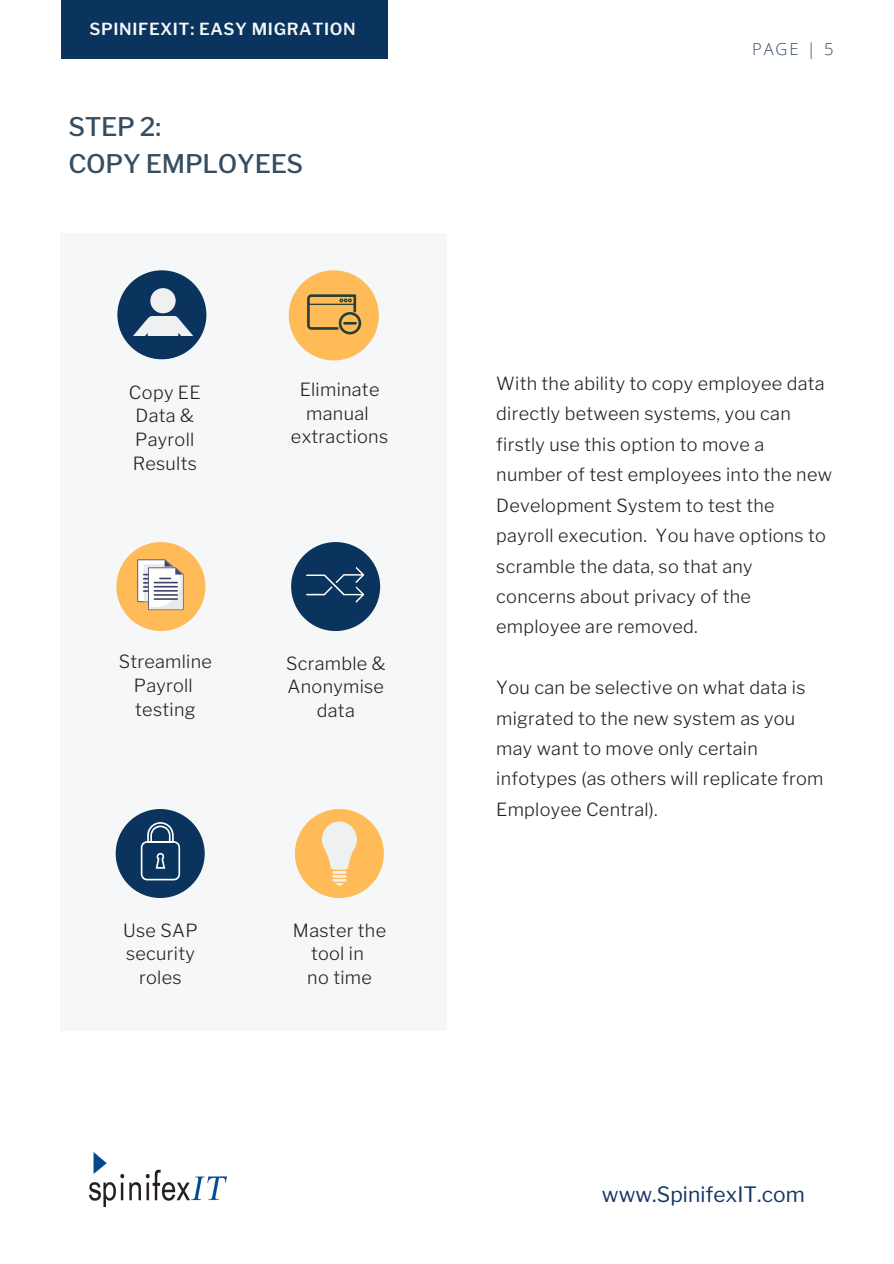
<style>
.page{position:relative;width:894px;height:1264px;background:#fff}
.page>*{position:absolute;margin:0;border:0;box-sizing:border-box;transform-origin:0 0}
.t1{font:500 25.5px "Libre Franklin";letter-spacing:-.01em;color:#364d62}
.t2{font:21px "Libre Franklin";letter-spacing:.005em;color:#163664}
.t3{font:300 18px/30.5px "Libre Franklin";letter-spacing:.015em;color:#222;text-align:center}
.t4{font:600 16.5px "Libre Franklin";letter-spacing:.04em;color:#f6f7f9}
.t5{font:300 16.5px "Open Sans";color:#364d62}
</style>
<div class="page">
<div style="left:61px;top:233px;width:386px;height:797px;background:#f6f7f9"></div>
<div style="left:288px;top:270px;width:91px;height:90px;background:#ffbb57;border-radius:50%"></div>
<div style="left:291px;top:542px;width:89px;height:89px;background:#0a335d;border-radius:50%"></div>
<div style="left:116px;top:809px;width:89px;height:89px;background:#0a335d;border-radius:50%"></div>
<div style="left:295px;top:809px;width:89px;height:89px;background:#ffbb57;border-radius:50%"></div>
<div style="left:116px;top:542px;width:89px;height:89px;background:#ffbb57;border-radius:50%"></div>
<svg style="left:322px;top:821px;width:35px;height:64px"></svg>
<svg style="left:141px;top:822px;width:39px;height:58px"></svg>
<svg style="left:307px;top:294px;width:54px;height:40px"></svg>
<svg style="left:137px;top:559px;width:46px;height:51px;background:#d7d1cd"></svg>
<hr style="left:153px;top:598px;width:25px;height:2px;background:#3e4568">
<svg style="left:306px;top:566px;width:58px;height:37px"></svg>
<div style="left:117px;top:270px;width:89px;height:89px;background:#0a335d;border-radius:50%"></div>
<div style="left:150px;top:288px;width:26px;height:25px;background:#eff0f2;border-radius:50%"></div>
<svg style="left:134px;top:316px;width:59px;height:19px"></svg>
<img style="left:89px;top:1152px;width:138px;height:54px">
<div style="left:61px;top:0;width:326px;height:59px;background:#0a335d"></div>
<p class="t4" style="left:89px;top:16px;width:268px">SPINIFEXIT: EASY MIGRATION</p>
<p class="t1" style="left:68px;top:106px;width:94px">STEP 2:</p>
<p class="t1" style="left:68px;top:143px;width:236px">COPY EMPLOYEES</p>
<p class="t3" style="left:129px;top:380px;width:73px;line-height:23.7px;text-align:left">Copy EE<br>Data &amp;<br>Payroll<br>Results</p>
<p class="t3" style="left:299px;top:377px;width:81px;line-height:23.7px">Eliminate manual</p>
<p class="t3" style="left:291px;top:421px;width:99px">extractions</p>
<p class="t3" style="left:119px;top:650px;width:95px;line-height:23.7px">Streamline<br>Payroll</p>
<p class="t3" style="left:135px;top:694px;width:62px">testing</p>
<p class="t3" style="left:286px;top:651px;width:101px;line-height:23.7px">Scramble &amp;<br>Anonymise data</p>
<p class="t3" style="left:123px;top:918px;width:76px;line-height:23.7px">Use SAP security roles</p>
<p class="t3" style="left:293px;top:918px;width:95px;line-height:23.7px">Master the tool in</p>
<p class="t3" style="left:307px;top:962px;width:66px">no time</p>
<p class="t5" style="left:751px;top:38px;width:83px">PAGE | 5</p>
<p class="t3" style="left:496px;top:368px;width:337px;text-align:left">With the ability to copy employee data directly between systems, you can firstly use this option to move a number of test employees into the new<br>Development System to test the payroll execution. You have options to scramble the data, so that any concerns about privacy of the employee are removed.</p>
<p class="t3" style="left:496px;top:672px;width:329px;text-align:left">You can be selective on what data is migrated to the new system as you may want to move only certain infotypes (as others will replicate from<br>Employee Central).</p>
<p class="t2" style="left:601px;top:1181px;width:204px">www.SpinifexIT.com</p>
</div>
